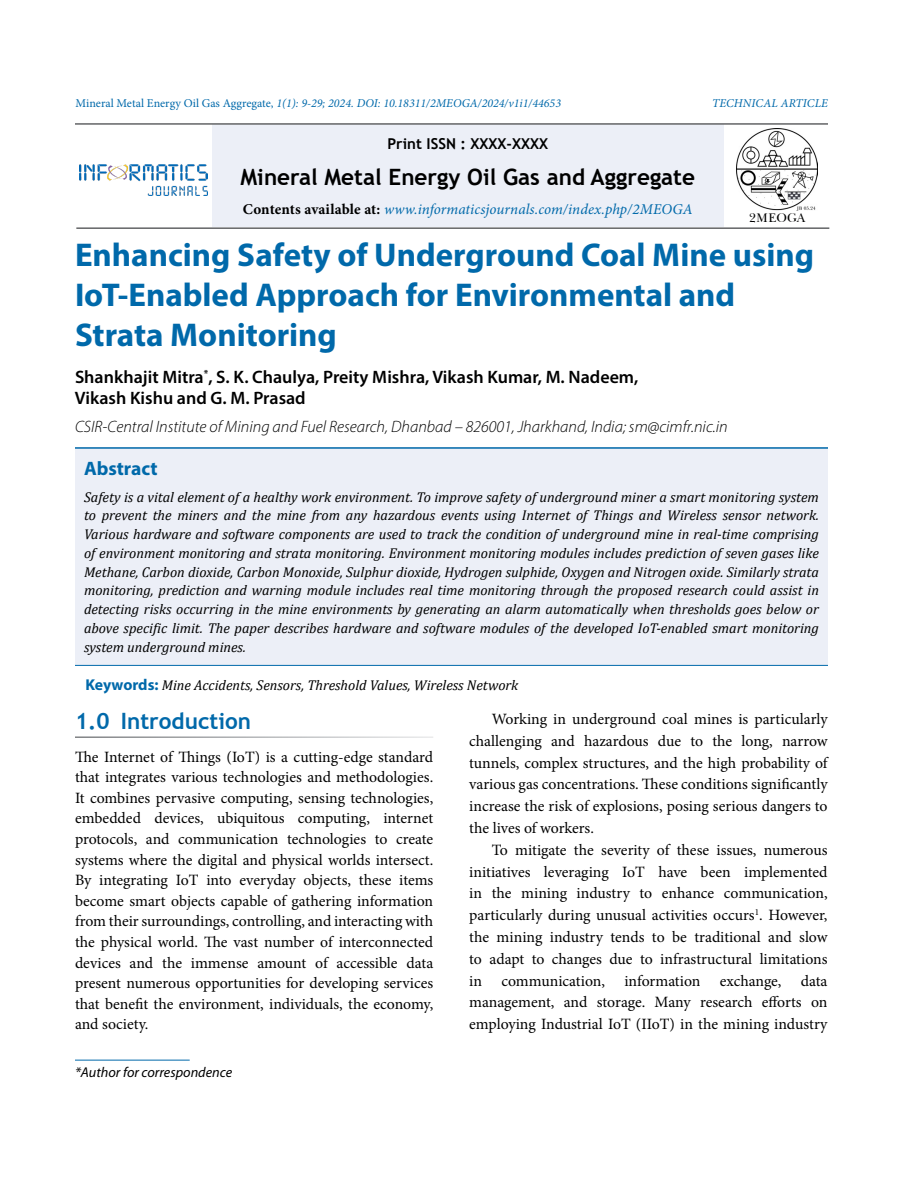
<style>
.page{position:relative;width:918px;height:1188px;background:#fff}
.page>*{position:absolute;margin:0;border:0;box-sizing:border-box;transform-origin:0 0}
.t1{font:700 33px/40.5px "Myriad Pro";color:#0069aa}
.t2{font:700 22.5px "Trebuchet MS";color:#000}
.t3{font:700 22.5px "Trebuchet MS";color:#0069aa}
.t4{font:700 19.5px "Myriad Pro";color:#0069aa}
.t5{font:600 18px/21px "Myriad Pro";color:#000}
.t6{font:italic 300 16.5px "Myriad Pro";color:#000}
.t7{font:15.75px/20.5px "Minion Pro";color:#000;text-align:justify}
.t8{font:italic 15px "Minion Pro";letter-spacing:.005em;color:#0069aa}
.t9{font:700 15px "Trebuchet MS";color:#000}
.t10{font:italic 14.25px/18.8px "Cambria";color:#000;text-align:justify}
.t11{font:italic 14.25px "Myriad Pro";color:#000}
.t12{font:12.75px "Baskerville BT";color:#000}
.t13{font:italic 12px "Minion Pro";color:#0069aa}
.s1{font-style:normal}
.s2{font-weight:700;font-style:normal;color:#000}
.s3{font-family:"Myriad Pro";font-weight:700;font-style:normal;font-size:15.75px;color:#0069aa}
</style>
<div class="page">
<div style="left:75px;top:447px;width:753px;height:218px;background:#eceff7"></div>
<hr style="left:75px;top:447px;width:753px;height:2px;background:#0069aa">
<hr style="left:75px;top:665px;width:753px;height:1px;background:#0069aa">
<hr style="left:75px;top:1060px;width:115px;height:1px;background:#0069aa">
<div style="left:212px;top:124px;width:511px;height:103px;background:#eceff7"></div>
<hr style="left:75px;top:123px;width:753px;height:2px;background:#636466">
<img style="left:80px;top:165px;width:127px;height:30px">
<hr style="left:76px;top:227px;width:753px;height:2px;background:#636466">
<img style="left:737px;top:128px;width:81px;height:83px">
<p class="t13" style="left:76px;top:95px;width:487px"><span class="s1">Mineral Metal Energy Oil Gas Aggregate,</span> 1(1): 9-29; 2024. DOI: 10.18311/2MEOGA/2024/v1i1/44653</p>
<p class="t9" style="left:388px;top:134px;width:162px">Print ISSN : XXXX-XXXX</p>
<h2 class="t2" style="left:241px;top:163px;width:456px">Mineral Metal Energy Oil Gas and Aggregate</h2>
<p class="t8" style="left:243px;top:199px;width:452px"><span class="s2">Contents available at:</span> www.informaticsjournals.com/index.php/2MEOGA</p>
<p class="t13" style="left:712px;top:95px;width:117px">TECHNICAL ARTICLE</p>
<p class="t12" style="left:749px;top:210px;width:58px">2MEOGA</p>
<h1 class="t1" style="left:75px;top:233px;width:741px">Enhancing Safety of Underground Coal Mine using<br>IoT-Enabled Approach for Environmental and<br>Strata Monitoring</h1>
<p class="t5" style="left:75px;top:366px;width:565px">Shankhajit Mitra<sup>*</sup>, S. K. Chaulya, Preity Mishra, Vikash Kumar, M. Nadeem,<br>Vikash Kishu and G. M. Prasad</p>
<p class="t6" style="left:75px;top:417px;width:654px">CSIR-Central Institute of Mining and Fuel Research, Dhanbad – 826001, Jharkhand, India; sm@cimfr.nic.in</p>
<p class="t4" style="left:84px;top:456px;width:75px">Abstract</p>
<p class="t10" style="left:84px;top:487px;width:736px">Safety is a vital element of a healthy work environment. To improve safety of underground miner a smart monitoring system to prevent the miners and the mine from any hazardous events using Internet of Things and Wireless sensor network.<br>Various hardware and software components are used to track the condition of underground mine in real-time comprising of environment monitoring and strata monitoring. Environment monitoring modules includes prediction of seven gases like Methane, Carbon dioxide, Carbon Monoxide, Sulphur dioxide, Hydrogen sulphide, Oxygen and Nitrogen oxide. Similarly strata monitoring, prediction and warning module includes real time monitoring through the proposed research could assist in detecting risks occurring in the mine environments by generating an alarm automatically when thresholds goes below or above specific limit. The paper describes hardware and software modules of the developed IoT-enabled smart monitoring system underground mines.</p>
<p class="t10" style="left:86px;top:675px;width:434px"><span class="s3">Keywords:</span> Mine Accidents, Sensors, Threshold Values, Wireless Network</p>
<h2 class="t3" style="left:75px;top:707px;width:178px">1.0 Introduction</h2>
<p class="t7" style="left:75px;top:746px;width:360px">The Internet of Things (IoT) is a cutting-edge standard that integrates various technologies and methodologies.<br>It combines pervasive computing, sensing technologies, embedded devices, ubiquitous computing, internet protocols, and communication technologies to create systems where the digital and physical worlds intersect.<br>By integrating IoT into everyday objects, these items become smart objects capable of gathering information from their surroundings, controlling, and interacting with the physical world. The vast number of interconnected devices and the immense amount of accessible data present numerous opportunities for developing services that benefit the environment, individuals, the economy, and society.</p>
<p class="t11" style="left:75px;top:1063px;width:159px">*Author for correspondence</p>
<p class="t7" style="left:469px;top:708px;width:360px;line-height:21.8px;text-indent:23px">Working in underground coal mines is particularly challenging and hazardous due to the long, narrow tunnels, complex structures, and the high probability of various gas concentrations. These conditions significantly increase the risk of explosions, posing serious dangers to the lives of workers.</p>
<p class="t7" style="left:469px;top:839px;width:360px;line-height:21.8px;text-indent:23px">To mitigate the severity of these issues, numerous initiatives leveraging IoT have been implemented in the mining industry to enhance communication, particularly during unusual activities occurs<sup>1</sup>. However, the mining industry tends to be traditional and slow to adapt to changes due to infrastructural limitations in communication, information exchange, data management, and storage. Many research efforts on employing Industrial IoT (IIoT) in the mining industry</p>
</div>
